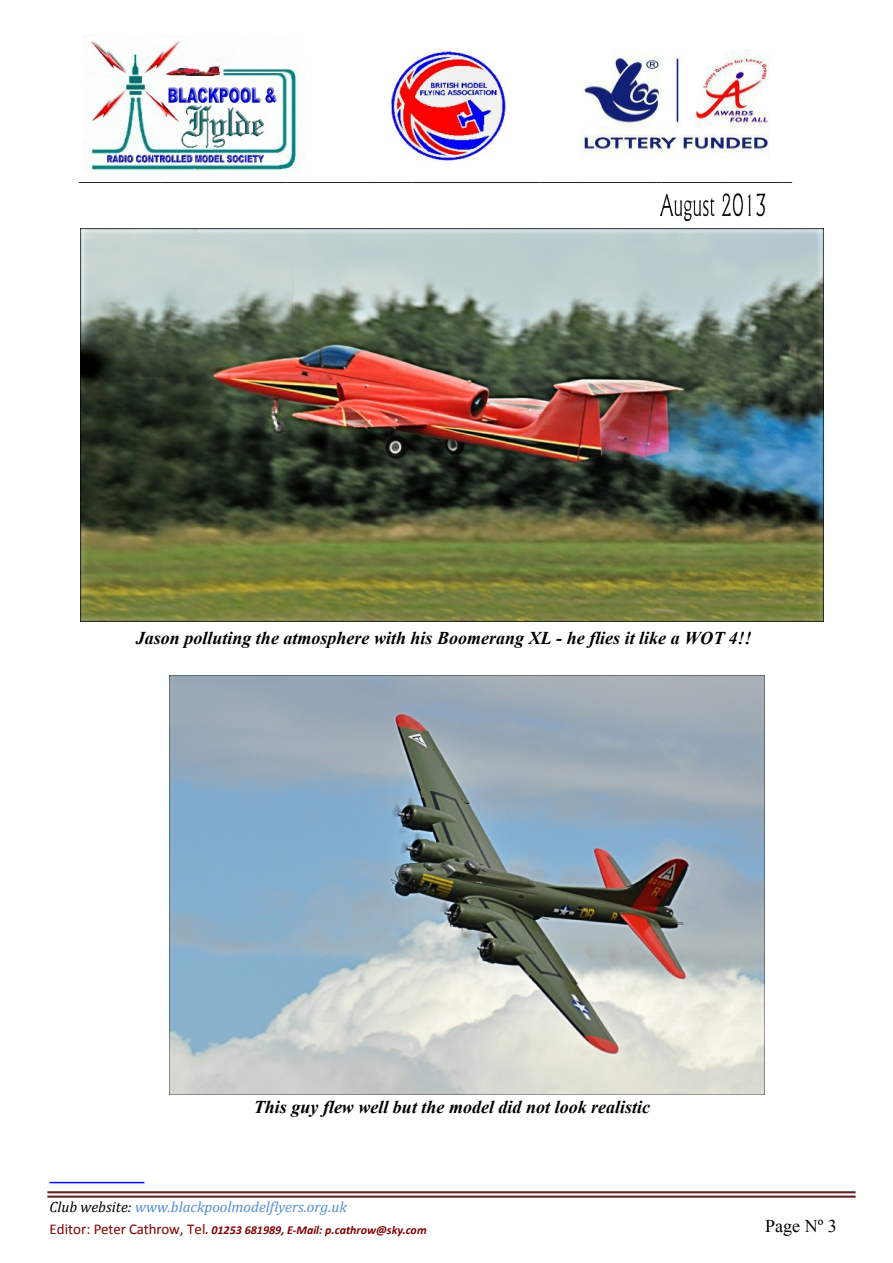
<style>
.page{position:relative;width:893px;height:1263px;background:#fff}
.page>*{position:absolute;margin:0;border:0;box-sizing:border-box;transform-origin:0 0}
.t1{font:italic 700 18px "Times New Roman";color:#000}
.t2{font:18px "Times New Roman";color:#000}
.t3{font:italic 15px "Cambria";color:#548dd4}
.t4{font:italic 700 12px "Calibri";color:#800000}
.s1{color:#000}
.s2{font-weight:400;font-style:normal;font-size:15px}
</style>
<div class="page">
<img style="left:582px;top:49px;width:188px;height:110px">
<hr style="left:47px;top:1191px;width:809px;height:2px;background:#622423">
<hr style="left:47px;top:1195px;width:809px;height:3px;background:#622423">
<hr style="left:50px;top:1182px;width:94px;height:1px;background:#00f">
<img style="left:660px;top:193px;width:106px;height:28px">
<img style="left:392px;top:51px;width:113px;height:110px">
<img style="left:87px;top:35px;width:218px;height:138px">
<img style="left:81px;top:228px;width:742px;height:394px">
<img style="left:170px;top:675px;width:595px;height:420px">
<p class="t2" style="left:79px;top:167px;width:714px">_______________________________________________________________________________</p>
<p class="t1" style="left:136px;top:631px;width:618px">Jason polluting the atmosphere with his Boomerang XL - he flies it like a WOT 4!!</p>
<p class="t1" style="left:254px;top:1101px;width:398px">This guy flew well but the model did not look realistic</p>
<p class="t3" style="left:50px;top:1200px;width:299px"><span class="s1">Club website:</span> www.blackpoolmodelflyers.org.uk</p>
<p class="t4" style="left:50px;top:1225px;width:379px"><span class="s2">Editor: Peter Cathrow, Tel</span>. 01253 681989, E-Mail: p.cathrow@sky.com</p>
<p class="t2" style="left:765px;top:1219px;width:73px">Page Nº 3</p>
</div>
